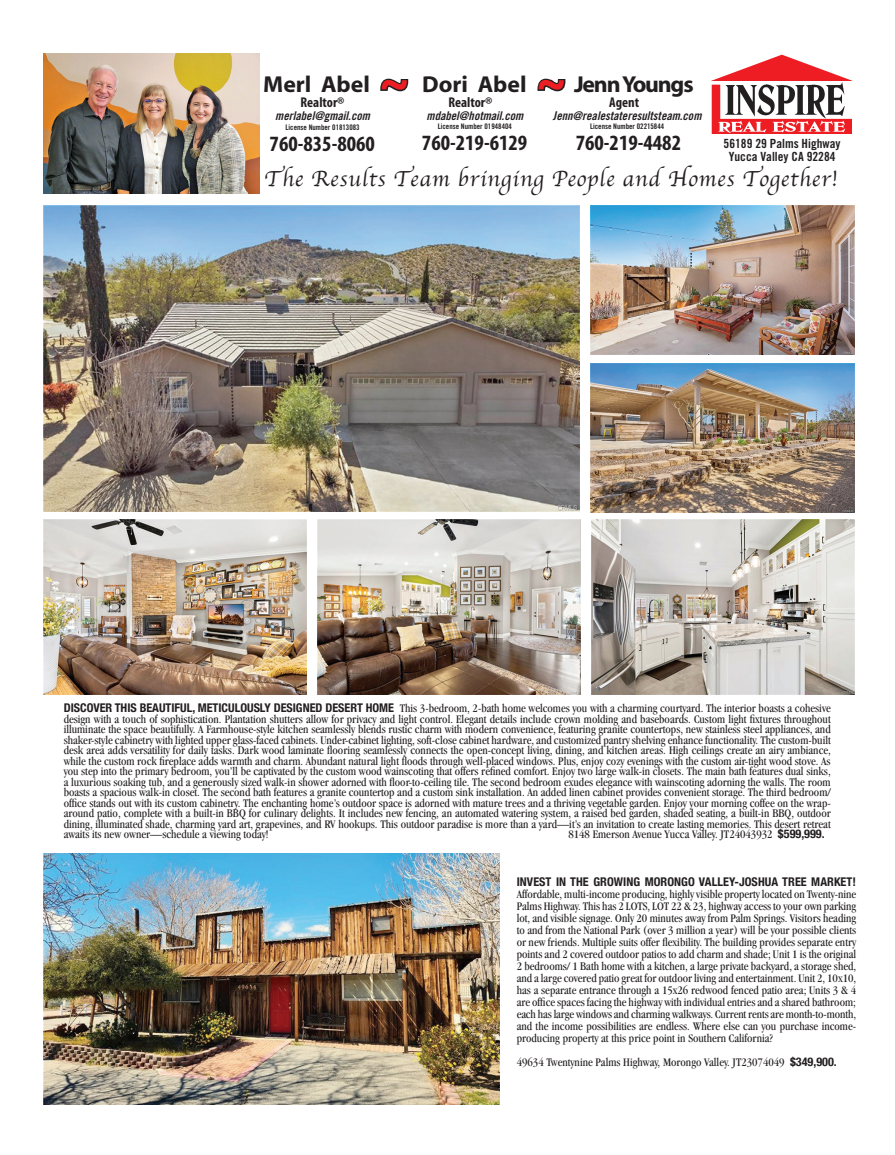
<style>
.page{position:relative;width:895px;height:1155px;background:#fff}
.page>*{position:absolute;margin:0;border:0;box-sizing:border-box;transform-origin:0 0}
.t1{font:italic 700 50.55px "Myriad";color:#ee1d23}
.t2{font:700 23.1px "Myriad";letter-spacing:-.005em;color:#231f20}
.t3{font:22.8px "Apple Chancery";letter-spacing:.04em;color:#231f20}
.t4{font:700 condensed 21.9px "Myriad";color:#231f20}
.t5{font:700 condensed 14.25px "Myriad";color:#231f20}
.t6{font:12.6px "Trade Gothic Bold Cond Twenty";color:#231f20}
.t7{font:condensed 12px/12px "Garamond";color:#231f20;text-align:justify}
.t8{font:12px "Trade Gothic Bold Cond Twenty Obl";color:#231f20}
.t9{font:7.65px "Trade Gothic Bold Cond Twenty";color:#231f20}
.s1{font-size:26.1px;color:#ee1d23}
.s2{font-family:"Helvetica Neue";font-weight:700}
</style>
<div class="page">
<img style="left:43px;top:53px;width:216px;height:141px">
<img style="left:711px;top:55px;width:140px;height:79px">
<img style="left:725px;top:83px;width:120px;height:35px">
<svg style="left:380px;top:78px;width:29px;height:14px"></svg>
<svg style="left:537px;top:78px;width:29px;height:14px"></svg>
<img style="left:43px;top:853px;width:456px;height:252px">
<img style="left:43px;top:206px;width:536px;height:306px">
<img style="left:318px;top:520px;width:262px;height:174px">
<img style="left:43px;top:520px;width:263px;height:175px">
<img style="left:591px;top:519px;width:263px;height:175px">
<img style="left:590px;top:363px;width:265px;height:149px">
<img style="left:590px;top:206px;width:265px;height:149px">
<p class="t2" style="left:263px;top:72px;width:432px">Merl Abel <span class="s1">•</span> Dori Abel <span class="s1">•</span> Jenn Youngs</p>
<p class="t5" style="left:301px;top:95px;width:46px">Realtor®</p>
<p class="t4" style="left:270px;top:132px;width:107px">760-835-8060</p>
<p class="t1" style="left:379px;top:56px;width:31px">~</p>
<p class="t1" style="left:536px;top:56px;width:31px">~</p>
<p class="t5" style="left:609px;top:95px;width:31px">Agent</p>
<p class="t4" style="left:576px;top:132px;width:107px">760-219-4482</p>
<p class="t5" style="left:448px;top:95px;width:46px">Realtor®</p>
<p class="t4" style="left:422px;top:132px;width:107px">760-219-6129</p>
<p class="t8" style="left:553px;top:108px;width:150px">Jenn@realestateresultsteam.com</p>
<p class="t9" style="left:590px;top:122px;width:76px">License Number 02215844</p>
<p class="t8" style="left:427px;top:109px;width:98px">mdabel@hotmail.com</p>
<p class="t9" style="left:438px;top:122px;width:76px">License Number 01948404</p>
<p class="t8" style="left:275px;top:109px;width:96px">merlabel@gmail.com</p>
<p class="t9" style="left:285px;top:122px;width:76px">License Number 01813083</p>
<p class="t6" style="left:724px;top:136px;width:118px">56189 29 Palms Highway</p>
<p class="t6" style="left:729px;top:149px;width:108px">Yucca Valley CA 92284</p>
<p class="t3" style="left:264px;top:160px;width:575px">The Results Team bringing People and Homes Together!</p>
<p class="t7" style="left:64px;top:703px;width:769px;line-height:10.5px"><span class="s2">DISCOVER THIS BEAUTIFUL, METICULOUSLY DESIGNED DESERT HOME</span> This 3-bedroom, 2-bath home welcomes you with a charming courtyard. The interior boasts a cohesive design with a touch of sophistication. Plantation shutters allow for privacy and light control. Elegant details include crown molding and baseboards. Custom light fixtures throughout illuminate the space beautifully. A Farmhouse-style kitchen seamlessly blends rustic charm with modern convenience, featuring granite countertops, new stainless steel appliances, and shaker-style cabinetry with lighted upper glass-faced cabinets. Under-cabinet lighting, soft-close cabinet hardware, and customized pantry shelving enhance functionality. The custom-built desk area adds versatility for daily tasks. Dark wood laminate flooring seamlessly connects the open-concept living, dining, and kitchen areas. High ceilings create an airy ambiance, while the custom rock fireplace adds warmth and charm. Abundant natural light floods through well-placed windows. Plus, enjoy cozy evenings with the custom air-tight wood stove. As you step into the primary bedroom, you’ll be captivated by the custom wood wainscoting that offers refined comfort. Enjoy two large walk-in closets. The main bath features dual sinks, a luxurious soaking tub, and a generously sized walk-in shower adorned with floor-to-ceiling tile. The second bedroom exudes elegance with wainscoting adorning the walls. The room boasts a spacious walk-in closet. The second bath features a granite countertop and a custom sink installation. An added linen cabinet provides convenient storage. The third bedroom/ office stands out with its custom cabinetry. The enchanting home’s outdoor space is adorned with mature trees and a thriving vegetable garden. Enjoy your morning coffee on the wrap&shy;around patio, complete with a built-in BBQ for culinary delights. It includes new fencing, an automated watering system, a raised bed garden, shaded seating, a built-in BBQ, outdoor dining, illuminated shade, charming yard art, grapevines, and RV hookups. This outdoor paradise is more than a yard—it’s an invitation to create lasting memories. This desert retreat awaits its new owner—schedule a viewing today!</p>
<p class="t7" style="left:568px;top:828px;width:258px">8148 Emerson Avenue Yucca Valley. JT24043932 <span class="s2">$599,999.</span></p>
<p class="t7" style="left:517px;top:876px;width:341px"><span class="s2">INVEST IN THE GROWING MORONGO VALLEY-JOSHUA TREE MARKET!<br></span>Affordable, multi-income producing, highly visible property located on Twenty-nine Palms Highway. This has 2 LOTS, LOT 22 &amp; 23, highway access to your own parking lot, and visible signage. Only 20 minutes away from Palm Springs. Visitors heading to and from the National Park (over 3 million a year) will be your possible clients or new friends. Multiple suits offer flexibility. The building provides separate entry points and 2 covered outdoor patios to add charm and shade; Unit 1 is the original 2 bedrooms/ 1 Bath home with a kitchen, a large private backyard, a storage shed, and a large covered patio great for outdoor living and entertainment. Unit 2, 10x10, has a separate entrance through a 15x26 redwood fenced patio area; Units 3 &amp; 4 are office spaces facing the highway with individual entries and a shared bathroom; each has large windows and charming walkways. Current rents are month-to-month, and the income possibilities are endless. Where else can you purchase income&shy;producing property at this price point in Southern California?</p>
<p class="t7" style="left:517px;top:1056px;width:322px">49634 Twentynine Palms Highway, Morongo Valley. JT23074049 <span class="s2">$349,900.</span></p>
</div>
